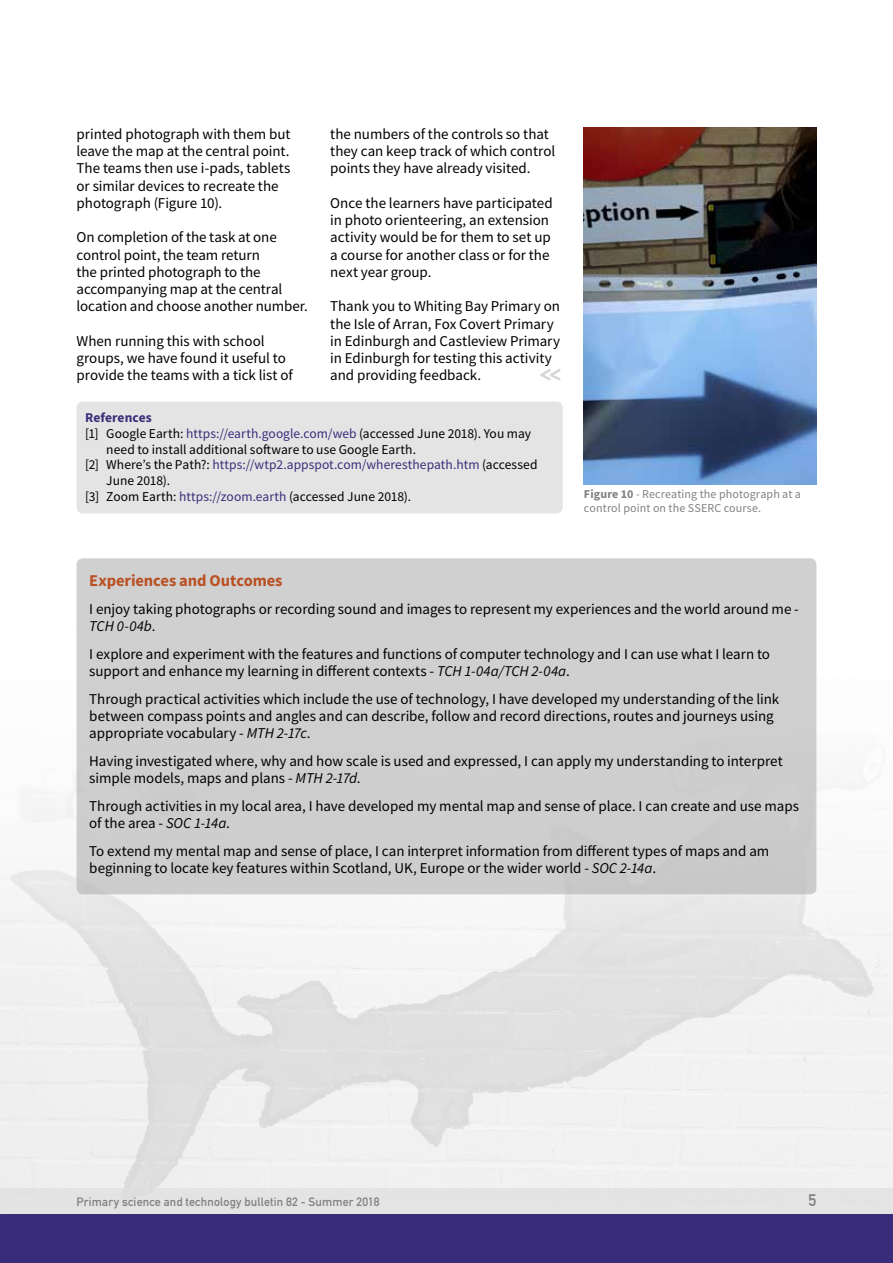
<style>
.page{position:relative;width:893px;height:1263px;background:#fff}
.page>*{position:absolute;margin:0;border:0;box-sizing:border-box;transform-origin:0 0}
.t1{font:700 24.15px "Monoglyceride";color:#d8d7d7;scale:.87 1}
.t2{font:700 16.5px "Source Sans Pro";letter-spacing:-.005em;color:#b95124}
.t3{font:700 16.5px "DIN Alternate";color:#808181}
.t4{font:15px/17.2px "Source Sans Pro";letter-spacing:-.005em;color:#000}
.t5{font:13.5px "Source Sans Pro";color:#000}
.t6{font:13.5px "Source Sans Pro";letter-spacing:.005em;color:#392d7a}
.t7{font:700 13.5px "Source Sans Pro";letter-spacing:.005em;color:#392d7a}
.t8{font:12px/13.5px "Source Sans Pro";letter-spacing:.01em;color:#808181}
.t9{font:700 12px "DIN Alternate";letter-spacing:.01em;color:#808181}
.s1{color:#392d7a}
.s2{color:#000}
.s3{font-weight:700}
.s4{font-style:italic}
</style>
<div class="page">
<img style="left:0;top:625px;width:893px;height:563px">
<div style="left:77px;top:402px;width:486px;height:111px;background:#e5e4e4;border-radius:6px"></div>
<div style="left:0;top:1188px;width:893px;height:26px;background:#e0dfdf"></div>
<div style="left:0;top:1214px;width:893px;height:49px;background:#392d7a"></div>
<img style="left:584px;top:128px;width:232px;height:357px">
<div style="left:77px;top:558px;width:739px;height:336px;background:#d0cfcf;border-radius:6px"></div>
<p class="t4" style="left:77px;top:125px;width:216px">printed photograph with them but leave the map at the central point.<br>The teams then use i-pads, tablets or similar devices to recreate the photograph (Figure 10).</p>
<p class="t4" style="left:77px;top:229px;width:233px">On completion of the task at one control point, the team return<br>the printed photograph to the accompanying map at the central location and choose another number.</p>
<p class="t4" style="left:77px;top:332px;width:218px">When running this with school groups, we have found it useful to provide the teams with a tick list of</p>
<p class="t4" style="left:330px;top:125px;width:226px">the numbers of the controls so that they can keep track of which control points they have already visited.</p>
<p class="t4" style="left:330px;top:194px;width:224px">Once the learners have participated in photo orienteering, an extension activity would be for them to set up a course for another class or for the next year group.</p>
<p class="t4" style="left:330px;top:298px;width:231px">Thank you to Whiting Bay Primary on the Isle of Arran, Fox Covert Primary in Edinburgh and Castleview Primary in Edinburgh for testing this activity and providing feedback.</p>
<h1 class="t1" style="left:540px;top:358px;width:26px">&lt;&lt;</h1>
<p class="t7" style="left:85px;top:408px;width:68px">References</p>
<p class="t5" style="left:85px;top:425px;width:447px">[1] Google Earth: <span class="s1">https://earth.google.com/web</span> (accessed June 2018). You may</p>
<p class="t5" style="left:106px;top:441px;width:311px">need to install additional software to use Google Earth.</p>
<p class="t6" style="left:85px;top:456px;width:454px"><span class="s2">[2] Where’s the Path?:</span> https://wtp2.appspot.com/wheresthepath.htm <span class="s2">(accessed</span></p>
<p class="t5" style="left:106px;top:472px;width:65px">June 2018).</p>
<p class="t5" style="left:85px;top:488px;width:328px">[3] Zoom Earth: <span class="s1">https://zoom.earth</span> (accessed June 2018).</p>
<p class="t8" style="left:584px;top:487px;width:218px"><span class="s3">Figure 10</span> - Recreating the photograph at a control point on the SSERC course.</p>
<p class="t2" style="left:89px;top:569px;width:195px">Experiences and Outcomes</p>
<p class="t4" style="left:89px;top:600px;width:711px">I enjoy taking photographs or recording sound and images to represent my experiences and the world around me -<br><span class="s4">TCH 0-04b</span>.</p>
<p class="t4" style="left:89px;top:645px;width:682px">I explore and experiment with the features and functions of computer technology and I can use what I learn to support and enhance my learning in different contexts - <span class="s4">TCH 1-04a/TCH 2-04a</span>.</p>
<p class="t4" style="left:89px;top:690px;width:691px">Through practical activities which include the use of technology, I have developed my understanding of the link between compass points and angles and can describe, follow and record directions, routes and journeys using appropriate vocabulary - <span class="s4">MTH 2-17c</span>.</p>
<p class="t4" style="left:89px;top:752px;width:695px">Having investigated where, why and how scale is used and expressed, I can apply my understanding to interpret simple models, maps and plans - <span class="s4">MTH 2-17d</span>.</p>
<p class="t4" style="left:89px;top:797px;width:711px">Through activities in my local area, I have developed my mental map and sense of place. I can create and use maps of the area - <span class="s4">SOC 1-14a</span>.</p>
<p class="t4" style="left:89px;top:842px;width:681px">To extend my mental map and sense of place, I can interpret information from different types of maps and am beginning to locate key features within Scotland, UK, Europe or the wider world - <span class="s4">SOC 2-14a</span>.</p>
<p class="t9" style="left:77px;top:1192px;width:304px">Primary science and technology bulletin 82 - Summer 2018</p>
<p class="t3" style="left:808px;top:1187px;width:9px">5</p>
</div>
